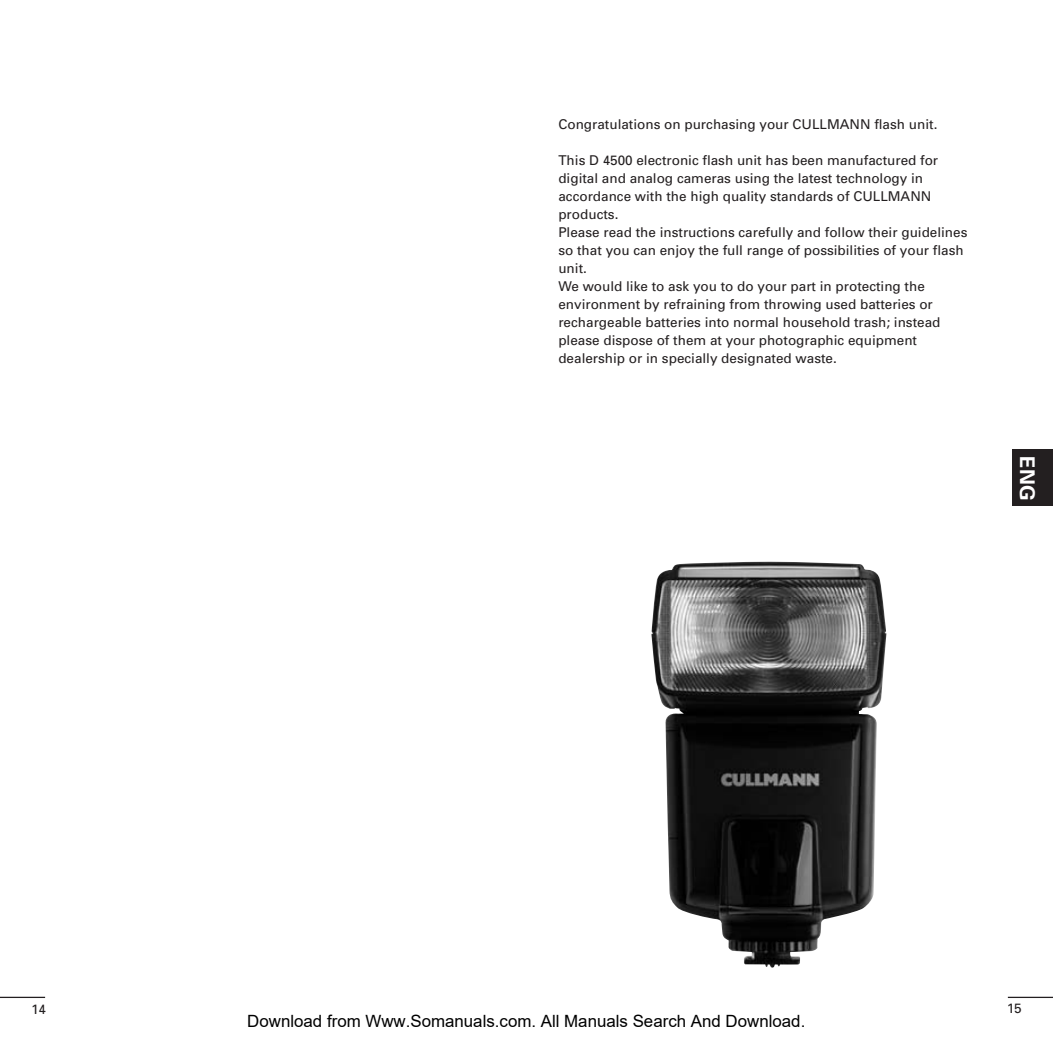
<style>
.page{position:relative;width:1053px;height:1053px;background:#fff}
.page>*{position:absolute;margin:0;border:0;box-sizing:border-box;transform-origin:0 0}
.t1{font:700 20.25px "Univers";color:#fff}
.t2{font:16.88px "Arial";color:#000}
.t3{font:13.5px/18px "Univers";color:#231f20}
</style>
<div class="page">
<hr style="left:1007px;top:996px;width:45px;height:1px;background:#231f20">
<div style="left:1011px;top:449px;width:41px;height:57px;background:#231f20"></div>
<hr style="left:0;top:996px;width:45px;height:1px;background:#231f20">
<img style="left:651px;top:561px;width:235px;height:406px">
<p class="t3" style="left:31px;top:1000px;width:17px">14</p>
<p class="t3" style="left:558px;top:116px;width:380px">Congratulations on purchasing your CULLMANN flash unit.</p>
<p class="t3" style="left:558px;top:152px;width:410px">This D 4500 electronic flash unit has been manufactured for digital and analog cameras using the latest technology in accordance with the high quality standards of CULLMANN products.<br>Please read the instructions carefully and follow their guidelines so that you can enjoy the full range of possibilities of your flash unit.<br>We would like to ask you to do your part in protecting the environment by refraining from throwing used batteries or rechargeable batteries into normal household trash; instead please dispose of them at your photographic equipment dealership or in specially designated waste.</p>
<h1 class="t1" style="left:1034px;top:456px;width:45px;rotate:90deg">ENG</h1>
<p class="t2" style="left:247px;top:1011px;width:559px">Download from Www.Somanuals.com. All Manuals Search And Download.</p>
<p class="t3" style="left:1006px;top:1000px;width:17px">15</p>
</div>
